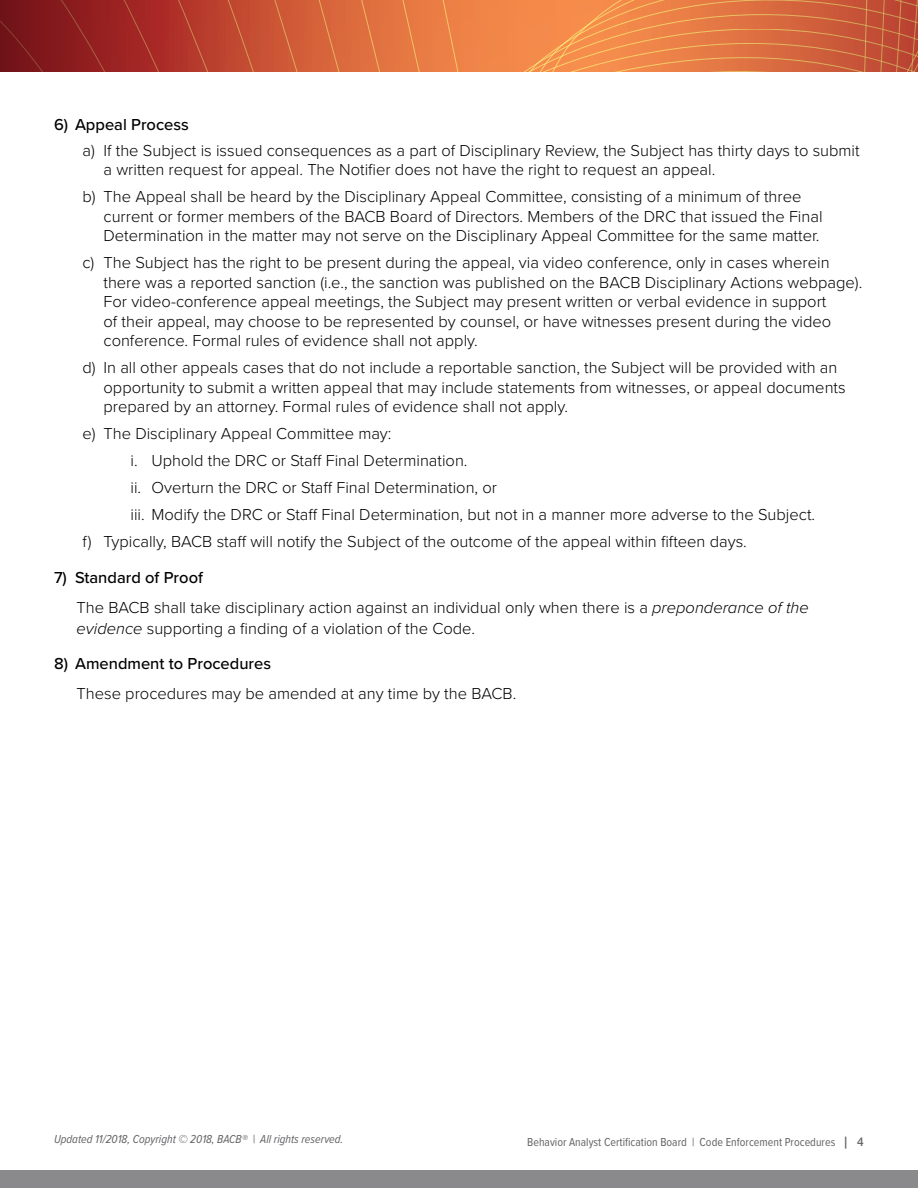
<style>
.page{position:relative;width:918px;height:1188px;background:#fff}
.page>*{position:absolute;margin:0;border:0;box-sizing:border-box;transform-origin:0 0}
.t1{font:300 16.5px/19.5px "Proxima Nova";color:#000}
.t2{font:500 16.5px "Proxima Nova";color:#000}
.t3{font:12px "Proxima Nova Cond";color:#636366}
.t4{font:italic 12px "Proxima Nova Cond";color:#636366}
.s1{font-weight:500}
.s2{font-style:italic}
.s3{font-family:"Helvetica Neue";font-weight:500}
</style>
<div class="page">
<svg style="left:0;top:0;width:918px;height:72px;background:#ce603a"></svg>
<div style="left:0;top:1171px;width:918px;height:17px;background:#8a8a8d"></div>
<p class="t2" style="left:54px;top:112px;width:136px">6) Appeal Process</p>
<p class="t1" style="left:104px;top:139px;width:758px;text-indent:-21px">a) If the Subject is issued consequences as a part of Disciplinary Review, the Subject has thirty days to submit a written request for appeal. The Notifier does not have the right to request an appeal.</p>
<p class="t1" style="left:104px;top:186px;width:721px;text-indent:-21px">b) The Appeal shall be heard by the Disciplinary Appeal Committee, consisting of a minimum of three current or former members of the BACB Board of Directors. Members of the DRC that issued the Final<br>Determination in the matter may not serve on the Disciplinary Appeal Committee for the same matter.</p>
<p class="t1" style="left:104px;top:252px;width:760px;text-indent:-21px">c) The Subject has the right to be present during the appeal, via video conference, only in cases wherein there was a reported sanction (i.e., the sanction was published on the BACB Disciplinary Actions webpage).<br>For video-conference appeal meetings, the Subject may present written or verbal evidence in support<br>of their appeal, may choose to be represented by counsel, or have witnesses present during the video conference. Formal rules of evidence shall not apply.</p>
<p class="t1" style="left:104px;top:357px;width:744px;text-indent:-21px">d) In all other appeals cases that do not include a reportable sanction, the Subject will be provided with an opportunity to submit a written appeal that may include statements from witnesses, or appeal documents prepared by an attorney. Formal rules of evidence shall not apply.</p>
<p class="t1" style="left:83px;top:423px;width:311px">e) The Disciplinary Appeal Committee may:</p>
<p class="t1" style="left:131px;top:450px;width:339px">i. Uphold the DRC or Staff Final Determination.</p>
<p class="t1" style="left:131px;top:477px;width:368px">ii. Overturn the DRC or Staff Final Determination, or</p>
<p class="t1" style="left:131px;top:504px;width:686px">iii. Modify the DRC or Staff Final Determination, but not in a manner more adverse to the Subject.</p>
<p class="t1" style="left:83px;top:531px;width:666px">f) Typically, BACB staff will notify the Subject of the outcome of the appeal within fifteen days.</p>
<p class="t1" style="left:77px;top:562px;width:734px;line-height:30px;text-indent:-23px"><span class="s1">7) Standard of Proof<br></span>The BACB shall take disciplinary action against an individual only when there is a <span class="s2">preponderance of the</span></p>
<p class="t1" style="left:77px;top:618px;width:400px"><span class="s2">evidence</span> supporting a finding of a violation of the Code.</p>
<p class="t2" style="left:54px;top:651px;width:219px">8) Amendment to Procedures</p>
<p class="t1" style="left:77px;top:682px;width:441px">These procedures may be amended at any time by the BACB.</p>
<p class="t4" style="left:54px;top:1131px;width:291px">Updated 11/2018, Copyright © 2018, BACB® | All rights reserved.</p>
<p class="t3" style="left:527px;top:1133px;width:338px">Behavior Analyst Certification Board | Code Enforcement Procedures <span class="s3">| 4</span></p>
</div>
